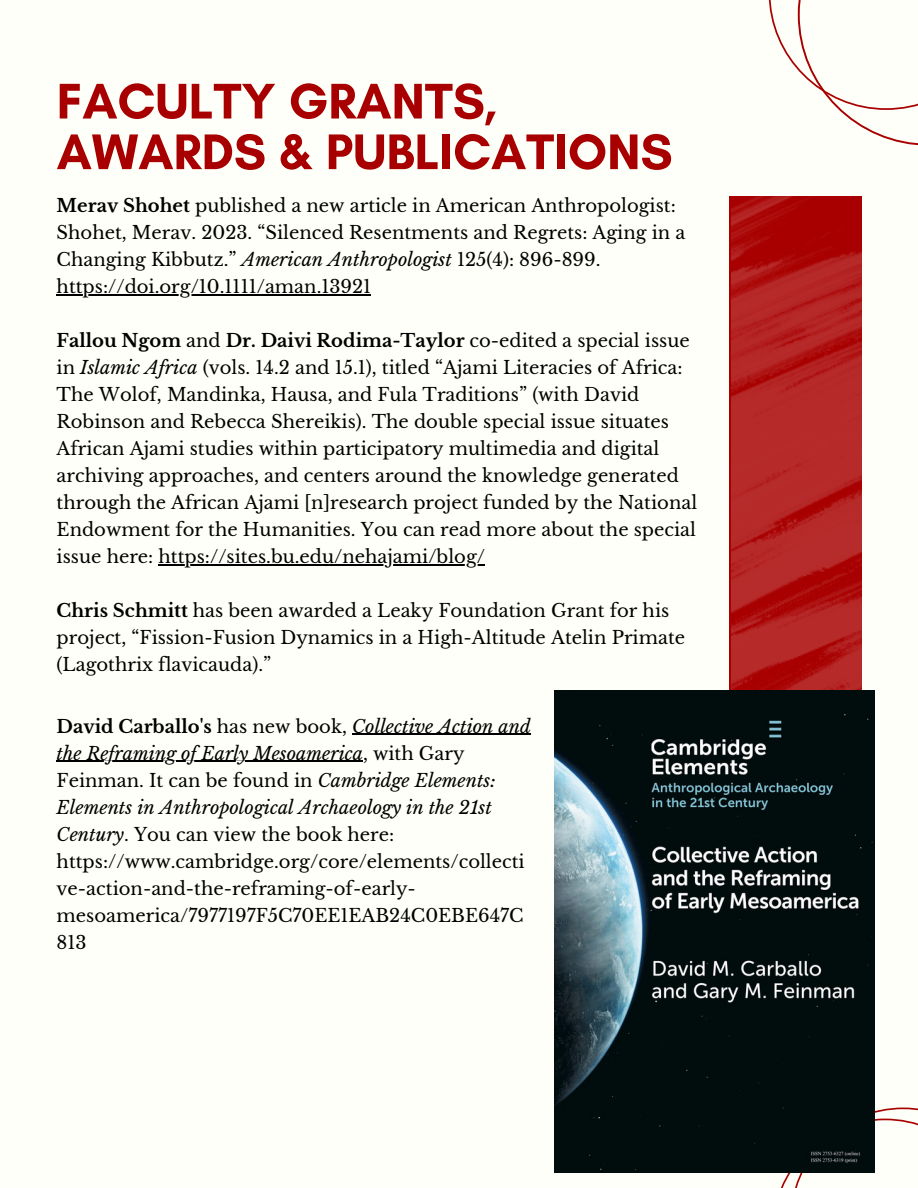
<style>
.page{position:relative;width:918px;height:1188px;background:#fffff9}
.page>*{position:absolute;margin:0;border:0;box-sizing:border-box;transform-origin:0 0}
.t1{font:700 51px/50.7px "Glacial Indifference";color:#a80000}
.t2{font:18px/27px "Libre Baskerville";color:#000}
.t3{font:700 18px "Libre Baskerville";color:#000}
.t4{font:italic 18px "Libre Baskerville";color:#000}
.s1{font-weight:700}
.s2{font-style:italic}
.s3{font-weight:400}
.s4{font-weight:700;font-style:normal}
.s5{font-style:normal}
</style>
<div class="page">
<svg style="left:769px;top:0;width:149px;height:146px"></svg>
<img style="left:732px;top:196px;width:130px;height:494px">
<svg style="left:781px;top:1108px;width:137px;height:80px"></svg>
<img style="left:555px;top:690px;width:319px;height:483px">
<hr style="left:57px;top:295px;width:314px;height:1px;background:#000">
<hr style="left:159px;top:565px;width:326px;height:1px;background:#000">
<hr style="left:352px;top:734px;width:179px;height:1px;background:#000">
<hr style="left:57px;top:761px;width:306px;height:1px;background:#000">
<p class="t1" style="left:57px;top:75px;width:618px">FACULTY GRANTS,<br>AWARDS &amp; PUBLICATIONS</p>
<p class="t2" style="left:57px;top:193px;width:621px"><span class="s1">Merav Shohet</span> published a new article in American Anthropologist:</p>
<p class="t2" style="left:57px;top:220px;width:630px">Shohet, Merav. 2023. “Silenced Resentments and Regrets: Aging in a<br>Changing Kibbutz.” <span class="s2">American Anthropologist</span> 125(4): 896-899.</p>
<p class="t2" style="left:57px;top:274px;width:316px">https://doi.org/10.1111/aman.13921</p>
<p class="t3" style="left:57px;top:330px;width:635px">Fallou Ngom <span class="s3">and</span> Dr. Daivi Rodima-Taylor <span class="s3">co-edited a special issue</span></p>
<p class="t2" style="left:57px;top:355px;width:642px">in <span class="s2">Islamic Africa</span> (vols. 14.2 and 15.1), titled “Ajami Literacies of Africa:<br>The Wolof, Mandinka, Hausa, and Fula Traditions” (with David Robinson and Rebecca Shereikis). The double special issue situates African Ajami studies within participatory multimedia and digital archiving approaches, and centers around the knowledge generated through the African Ajami [n]research project funded by the National Endowment for the Humanities. You can read more about the special issue here: https://sites.bu.edu/nehajami/blog/</p>
<p class="t2" style="left:57px;top:598px;width:630px"><span class="s1">Chris Schmitt</span> has been awarded a Leaky Foundation Grant for his project, “Fission-Fusion Dynamics in a High-Altitude Atelin Primate (Lagothrix flavicauda).”</p>
<p class="t4" style="left:57px;top:715px;width:476px"><span class="s4">David Carballo's</span> <span class="s5">has new book,</span> Collective Action and</p>
<p class="t2" style="left:57px;top:740px;width:470px"><span class="s2">the Reframing of Early Mesoamerica</span>, with Gary Feinman. It can be found in <span class="s2">Cambridge Elements:<br>Elements in Anthropological Archaeology in the 21st Century</span>. You can view the book here: https://www.cambridge.org/core/elements/collecti ve-action-and-the-reframing-of-early&shy;mesoamerica/7977197F5C70EE1EAB24C0EBE647C 813</p>
</div>
